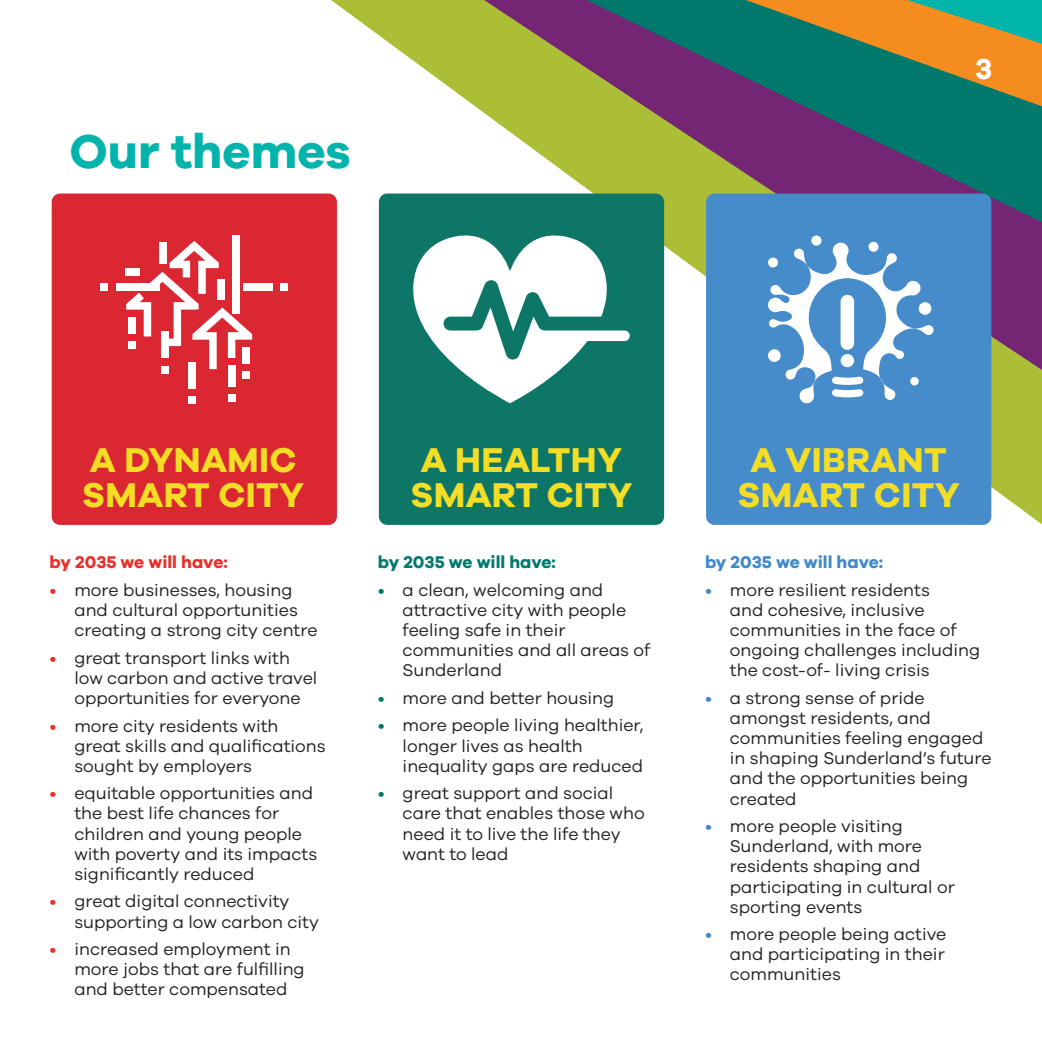
<style>
.page{position:relative;width:1042px;height:1042px;background:#fff}
.page>*{position:absolute;margin:0;border:0;box-sizing:border-box;transform-origin:0 0}
.t1{font:700 49px "Galano Grotesque";color:#00b4ac}
.t2{font:700 35.52px/35.5px "Galano Grotesque";letter-spacing:.01em;color:#f4de25}
.t3{font:700 29.75px "Galano Grotesque";color:#fff}
.t4{font:17.5px/20.1px "Galano Grotesque";color:#231f20}
.t5{font:700 17.5px "Galano Grotesque";color:#ea2f29}
.t6{font:700 17.5px "Galano Grotesque";color:#00796d}
.t7{font:700 17.5px "Galano Grotesque";color:#3f89c8}
.s1{color:#ea2f29}
.s2{color:#00796d}
.s3{color:#3f89c8}
</style>
<div class="page">
<svg style="left:331px;top:0;width:711px;height:524px"></svg>
<div style="left:52px;top:193px;width:285px;height:332px;background:#db2732;border-radius:8px"></div>
<svg style="left:126px;top:241px;width:126px;height:128px"></svg>
<div style="left:232px;top:280px;width:8px;height:33px;background:#fff"></div>
<div style="left:217px;top:280px;width:8px;height:20px;background:#fff"></div>
<div style="left:228px;top:365px;width:7px;height:21px;background:#fff"></div>
<div style="left:159px;top:243px;width:7px;height:21px;background:#fff"></div>
<div style="left:243px;top:347px;width:7px;height:16px;background:#fff"></div>
<div style="left:232px;top:235px;width:8px;height:30px;background:#fff"></div>
<div style="left:244px;top:283px;width:29px;height:8px;background:#fff"></div>
<div style="left:116px;top:283px;width:43px;height:8px;background:#fff"></div>
<div style="left:228px;top:394px;width:7px;height:7px;background:#fff"></div>
<div style="left:243px;top:371px;width:7px;height:7px;background:#fff"></div>
<div style="left:129px;top:317px;width:7px;height:16px;background:#fff"></div>
<div style="left:129px;top:341px;width:7px;height:7px;background:#fff"></div>
<div style="left:161px;top:331px;width:7px;height:27px;background:#fff"></div>
<div style="left:161px;top:366px;width:7px;height:8px;background:#fff"></div>
<div style="left:188px;top:362px;width:7px;height:27px;background:#fff"></div>
<div style="left:188px;top:396px;width:7px;height:7px;background:#fff"></div>
<div style="left:232px;top:265px;width:8px;height:15px;background:#fff"></div>
<div style="left:101px;top:283px;width:7px;height:8px;background:#fff"></div>
<div style="left:125px;top:269px;width:15px;height:7px;background:#fff"></div>
<div style="left:280px;top:283px;width:8px;height:8px;background:#fff"></div>
<div style="left:379px;top:193px;width:285px;height:332px;background:#0d7667;border-radius:8px"></div>
<svg style="left:413px;top:235px;width:217px;height:168px"></svg>
<div style="left:706px;top:193px;width:285px;height:332px;background:#478cca;border-radius:8px"></div>
<div style="left:811px;top:235px;width:11px;height:11px;background:#fff;border-radius:50%"></div>
<svg style="left:768px;top:241px;width:165px;height:162px"></svg>
<h1 class="t1" style="left:70px;top:121px;width:283px">Our themes</h1>
<h3 class="t3" style="left:975px;top:51px;width:19px">3</h3>
<h2 class="t2" style="left:82px;top:441px;width:224px">A DYNAMIC<br>SMART CITY</h2>
<h2 class="t2" style="left:410px;top:441px;width:224px">A HEALTHY<br>SMART CITY</h2>
<h2 class="t2" style="left:737px;top:441px;width:224px;text-align:center">A VIBRANT<br>SMART CITY</h2>
<p class="t5" style="left:50px;top:551px;width:180px">by 2035 we will have:</p>
<p class="t4" style="left:74px;top:579px;width:245px;text-indent:-25px"><span class="s1">•</span> more businesses, housing and cultural opportunities creating a strong city centre</p>
<p class="t4" style="left:74px;top:647px;width:244px;text-indent:-25px"><span class="s1">•</span> great transport links with low carbon and active travel opportunities for everyone</p>
<p class="t4" style="left:74px;top:715px;width:253px;text-indent:-25px"><span class="s1">•</span> more city residents with great skills and qualifications sought by employers</p>
<p class="t4" style="left:74px;top:783px;width:244px;text-indent:-25px"><span class="s1">•</span> equitable opportunities and the best life chances for children and young people with poverty and its impacts significantly reduced</p>
<p class="t4" style="left:74px;top:891px;width:246px;text-indent:-25px"><span class="s1">•</span> great digital connectivity supporting a low carbon city</p>
<p class="t4" style="left:74px;top:938px;width:232px;text-indent:-25px"><span class="s1">•</span> increased employment in more jobs that are fulfilling and better compensated</p>
<p class="t6" style="left:378px;top:551px;width:180px">by 2035 we will have:</p>
<p class="t4" style="left:403px;top:579px;width:249px;text-indent:-25px"><span class="s2">•</span> a clean, welcoming and attractive city with people feeling safe in their communities and all areas of<br>Sunderland</p>
<p class="t4" style="left:378px;top:687px;width:238px"><span class="s2">•</span> more and better housing</p>
<p class="t4" style="left:403px;top:715px;width:242px;text-indent:-25px"><span class="s2">•</span> more people living healthier, longer lives as health inequality gaps are reduced</p>
<p class="t4" style="left:403px;top:783px;width:243px;text-indent:-25px"><span class="s2">•</span> great support and social care that enables those who need it to live the life they want to lead</p>
<p class="t7" style="left:705px;top:551px;width:180px">by 2035 we will have:</p>
<p class="t4" style="left:730px;top:579px;width:252px;text-indent:-25px"><span class="s3">•</span> more resilient residents<br>and cohesive, inclusive communities in the face of ongoing challenges including the cost-of- living crisis</p>
<p class="t4" style="left:730px;top:687px;width:263px;text-indent:-25px"><span class="s3">•</span> a strong sense of pride amongst residents, and communities feeling engaged in shaping Sunderland’s future and the opportunities being created</p>
<p class="t4" style="left:730px;top:815px;width:227px;text-indent:-25px"><span class="s3">•</span> more people visiting<br>Sunderland, with more residents shaping and participating in cultural or sporting events</p>
<p class="t4" style="left:730px;top:923px;width:218px;text-align:justify;text-indent:-25px"><span class="s3">•</span> more people being active and participating in their communities</p>
</div>
